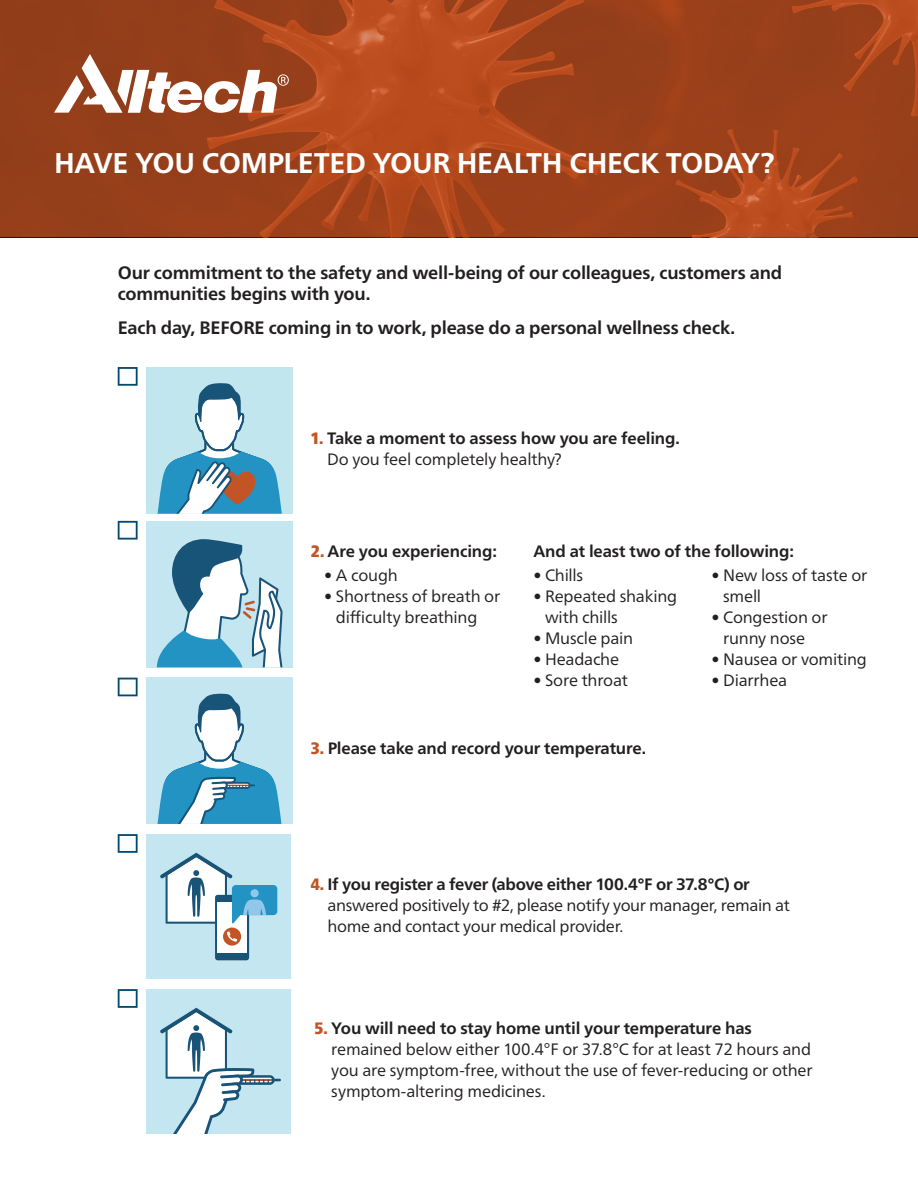
<style>
.page{position:relative;width:918px;height:1188px;background:#fff}
.page>*{position:absolute;margin:0;border:0;box-sizing:border-box;transform-origin:0 0}
.t1{font:700 28.5px "Frutiger Neue LTW1 G";letter-spacing:-.015em;color:#fff}
.t2{font:700 18px/21px "Frutiger Neue LTW1 G";letter-spacing:-.015em;color:#231f20}
.t3{font:16.5px/21px "Frutiger Neue LTW1 G";letter-spacing:-.015em;color:#231f20}
.t4{font:700 16.5px/21px "Frutiger Neue LTW1 G";letter-spacing:-.01em;color:#231f20}
.s1{font-family:"Frutiger Neue LT Pro";font-weight:900;font-stretch:condensed;color:#c25426}
.s2{font-weight:400}
.s3{font-weight:700}
</style>
<div class="page">
<svg style="left:0;top:0;width:918px;height:237px;background:#a1431b"></svg>
<svg style="left:54px;top:54px;width:235px;height:59px"></svg>
<svg style="left:118px;top:367px;width:20px;height:19px"></svg>
<svg style="left:118px;top:521px;width:20px;height:19px"></svg>
<svg style="left:118px;top:678px;width:20px;height:18px"></svg>
<svg style="left:118px;top:834px;width:20px;height:19px"></svg>
<svg style="left:118px;top:989px;width:20px;height:19px"></svg>
<div style="left:146px;top:367px;width:147px;height:147px;background:#c2e6ee"></div>
<svg style="left:158px;top:383px;width:124px;height:131px"></svg>
<div style="left:146px;top:521px;width:147px;height:146px;background:#c3e6f1"></div>
<svg style="left:157px;top:539px;width:126px;height:128px"></svg>
<div style="left:146px;top:678px;width:147px;height:146px;background:#c3e6f1"></div>
<svg style="left:157px;top:693px;width:124px;height:131px"></svg>
<div style="left:146px;top:989px;width:145px;height:145px;background:#c3e6f1"></div>
<svg style="left:160px;top:1008px;width:121px;height:126px"></svg>
<div style="left:146px;top:834px;width:145px;height:145px;background:#c3e6f1"></div>
<div style="left:215px;top:895px;width:34px;height:65px;background:#185378;border-radius:3px"></div>
<div style="left:217px;top:902px;width:30px;height:51px;background:#fff"></div>
<div style="left:223px;top:928px;width:18px;height:18px;background:#c25426;border-radius:50%"></div>
<svg style="left:227px;top:931px;width:10px;height:11px"></svg>
<svg style="left:160px;top:853px;width:117px;height:71px"></svg>
<div style="left:251px;top:889px;width:8px;height:8px;background:#91c7e9;border-radius:50%"></div>
<h1 class="t1" style="left:54px;top:142px;width:722px">HAVE YOU COMPLETED YOUR HEALTH CHECK TODAY?</h1>
<p class="t2" style="left:118px;top:261px;width:666px">Our commitment to the safety and well-being of our colleagues, customers and communities begins with you.</p>
<p class="t2" style="left:118px;top:316px;width:619px">Each day, BEFORE coming in to work, please do a personal wellness check.</p>
<p class="t4" style="left:327px;top:426px;width:354px;text-indent:-16px"><span class="s1">1.</span> Take a moment to assess how you are feeling.<br><span class="s2">Do you feel completely healthy?</span></p>
<p class="t4" style="left:311px;top:539px;width:188px"><span class="s1">2.</span> Are you experiencing:</p>
<p class="t3" style="left:324px;top:564px;width:75px">• A cough</p>
<p class="t3" style="left:336px;top:585px;width:166px;text-indent:-12px">• Shortness of breath or difficulty breathing</p>
<p class="t4" style="left:533px;top:539px;width:262px">And at least two of the following:</p>
<p class="t3" style="left:533px;top:563px;width:51px">• Chills</p>
<p class="t3" style="left:545px;top:584px;width:134px;text-indent:-12px">• Repeated shaking with chills</p>
<p class="t3" style="left:533px;top:626px;width:101px">• Muscle pain</p>
<p class="t3" style="left:533px;top:647px;width:87px">• Headache</p>
<p class="t3" style="left:533px;top:668px;width:96px">• Sore throat</p>
<p class="t3" style="left:723px;top:563px;width:146px;text-indent:-12px">• New loss of taste or smell</p>
<p class="t3" style="left:723px;top:605px;width:106px;text-indent:-12px">• Congestion or runny nose</p>
<p class="t3" style="left:711px;top:647px;width:157px">• Nausea or vomiting</p>
<p class="t3" style="left:711px;top:668px;width:77px">• Diarrhea</p>
<p class="t4" style="left:311px;top:737px;width:337px"><span class="s1">3.</span> Please take and record your temperature.</p>
<p class="t3" style="left:328px;top:872px;width:464px;text-indent:-17px"><span class="s1">4.</span> <span class="s3">If you register a fever (above either 100.4°F or 37.8°C) or </span>answered positively to #2, please notify your manager, remain at home and contact your medical provider.</p>
<p class="t3" style="left:331px;top:1017px;width:483px;text-indent:-17px"><span class="s1">5.</span> <span class="s3">You will need to stay home until your temperature has </span>remained below either 100.4°F or 37.8°C for at least 72 hours and you are symptom-free, without the use of fever-reducing or other symptom-altering medicines.</p>
</div>
